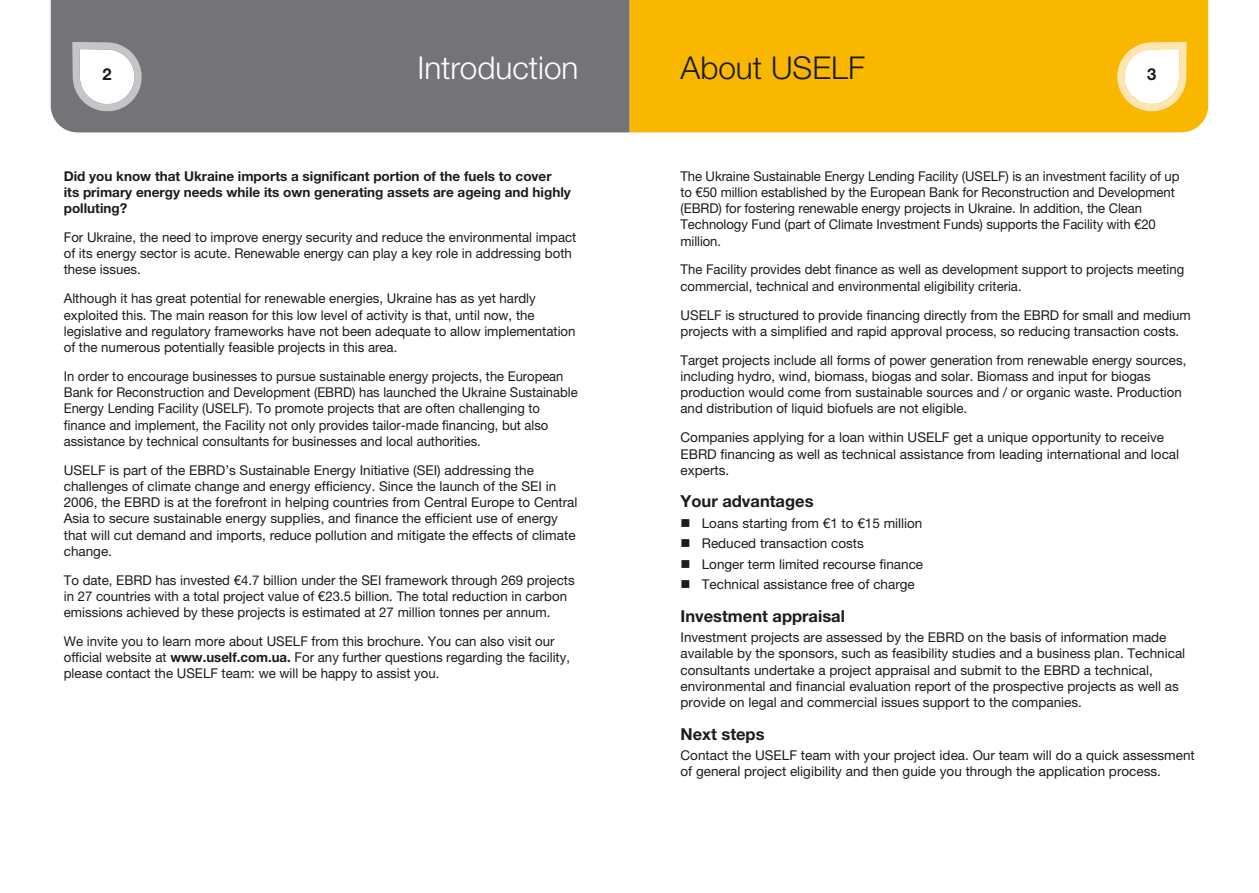
<style>
.page{position:relative;width:1259px;height:893px;background:#fff}
.page>*{position:absolute;margin:0;border:0;box-sizing:border-box;transform-origin:0 0}
.t1{font:300 31.5px "Helvetica Neue LT Pro";color:#fff}
.t2{font:300 31.5px "Helvetica Neue LT Pro";color:#1b1c20}
.t3{font:700 16.5px "Helvetica Neue LT Pro";color:#1b1c20}
.t4{font:13.5px/16.2px "Helvetica Neue LT Pro";color:#1b1c20}
.t5{font:13.5px/16.2px "Helvetica Neue LT Pro";color:#1b1c20;scale:.96 1}
.t6{font:700 13.5px/16.2px "Helvetica Neue LT Pro";color:#1b1c20}
.s1{font-weight:700}
</style>
<div class="page">
<div style="left:629px;top:0;width:579px;height:132px;background:#f9b700"></div>
<svg style="left:1114px;top:42px;width:72px;height:70px"></svg>
<div style="left:51px;top:0;width:578px;height:132px;background:#747378"></div>
<svg style="left:72px;top:42px;width:73px;height:69px"></svg>
<h1 class="t2" style="left:680px;top:49px;width:186px">About USELF</h1>
<p class="t3" style="left:102px;top:64px;width:11px">2</p>
<h1 class="t1" style="left:417px;top:49px;width:163px">Introduction</h1>
<p class="t3" style="left:1147px;top:64px;width:11px">3</p>
<p class="t6" style="left:64px;top:167px;width:508px">Did you know that Ukraine imports a significant portion of the fuels to cover<br>its primary energy needs while its own generating assets are ageing and highly polluting?</p>
<p class="t4" style="left:64px;top:229px;width:514px">For Ukraine, the need to improve energy security and reduce the environmental impact of its energy sector is acute. Renewable energy can play a key role in addressing both these issues.</p>
<p class="t4" style="left:64px;top:290px;width:513px">Although it has great potential for renewable energies, Ukraine has as yet hardly exploited this. The main reason for this low level of activity is that, until now, the legislative and regulatory frameworks have not been adequate to allow implementation of the numerous potentially feasible projects in this area.</p>
<p class="t5" style="left:64px;top:368px;width:537px">In order to encourage businesses to pursue sustainable energy projects, the European Bank for Reconstruction and Development (EBRD) has launched the Ukraine Sustainable Energy Lending Facility (USELF). To promote projects that are often challenging to finance and implement, the Facility not only provides tailor-made financing, but also assistance by technical consultants for businesses and local authorities.</p>
<p class="t4" style="left:64px;top:462px;width:515px">USELF is part of the EBRD’s Sustainable Energy Initiative (SEI) addressing the challenges of climate change and energy efficiency. Since the launch of the SEI in 2006, the EBRD is at the forefront in helping countries from Central Europe to Central Asia to secure sustainable energy supplies, and finance the efficient use of energy that will cut demand and imports, reduce pollution and mitigate the effects of climate change.</p>
<p class="t4" style="left:64px;top:572px;width:512px">To date, EBRD has invested €4.7 billion under the SEI framework through 269 projects in 27 countries with a total project value of €23.5 billion. The total reduction in carbon emissions achieved by these projects is estimated at 27 million tonnes per annum.</p>
<p class="t4" style="left:64px;top:633px;width:508px">We invite you to learn more about USELF from this brochure. You can also visit our official website at <span class="s1">www.uself.com.ua.</span> For any further questions regarding the facility, please contact the USELF team: we will be happy to assist you.</p>
<p class="t4" style="left:680px;top:168px;width:500px">The Ukraine Sustainable Energy Lending Facility (USELF) is an investment facility of up to €50 million established by the European Bank for Reconstruction and Development (EBRD) for fostering renewable energy projects in Ukraine. In addition, the Clean Technology Fund (part of Climate Investment Funds) supports the Facility with €20 million.</p>
<p class="t4" style="left:680px;top:261px;width:505px">The Facility provides debt finance as well as development support to projects meeting commercial, technical and environmental eligibility criteria.</p>
<p class="t4" style="left:680px;top:307px;width:512px">USELF is structured to provide financing directly from the EBRD for small and medium projects with a simplified and rapid approval process, so reducing transaction costs.</p>
<p class="t4" style="left:680px;top:352px;width:507px">Target projects include all forms of power generation from renewable energy sources, including hydro, wind, biomass, biogas and solar. Biomass and input for biogas production would come from sustainable sources and / or organic waste. Production and distribution of liquid biofuels are not eligible.</p>
<p class="t4" style="left:680px;top:429px;width:500px">Companies applying for a loan within USELF get a unique opportunity to receive<br>EBRD financing as well as technical assistance from leading international and local experts.</p>
<p class="t3" style="left:680px;top:491px;width:134px">Your advantages</p>
<p class="t4" style="left:702px;top:513px;width:223px;line-height:20.4px">Loans starting from €1 to €15 million Reduced transaction costs<br>Longer term limited recourse finance Technical assistance free of charge</p>
<p class="t3" style="left:680px;top:606px;width:166px">Investment appraisal</p>
<p class="t4" style="left:680px;top:629px;width:506px">Investment projects are assessed by the EBRD on the basis of information made available by the sponsors, such as feasibility studies and a business plan. Technical consultants undertake a project appraisal and submit to the EBRD a technical, environmental and financial evaluation report of the prospective projects as well as provide on legal and commercial issues support to the companies.</p>
<p class="t3" style="left:680px;top:723px;width:86px">Next steps</p>
<p class="t4" style="left:680px;top:747px;width:516px">Contact the USELF team with your project idea. Our team will do a quick assessment of general project eligibility and then guide you through the application process.</p>
</div>
